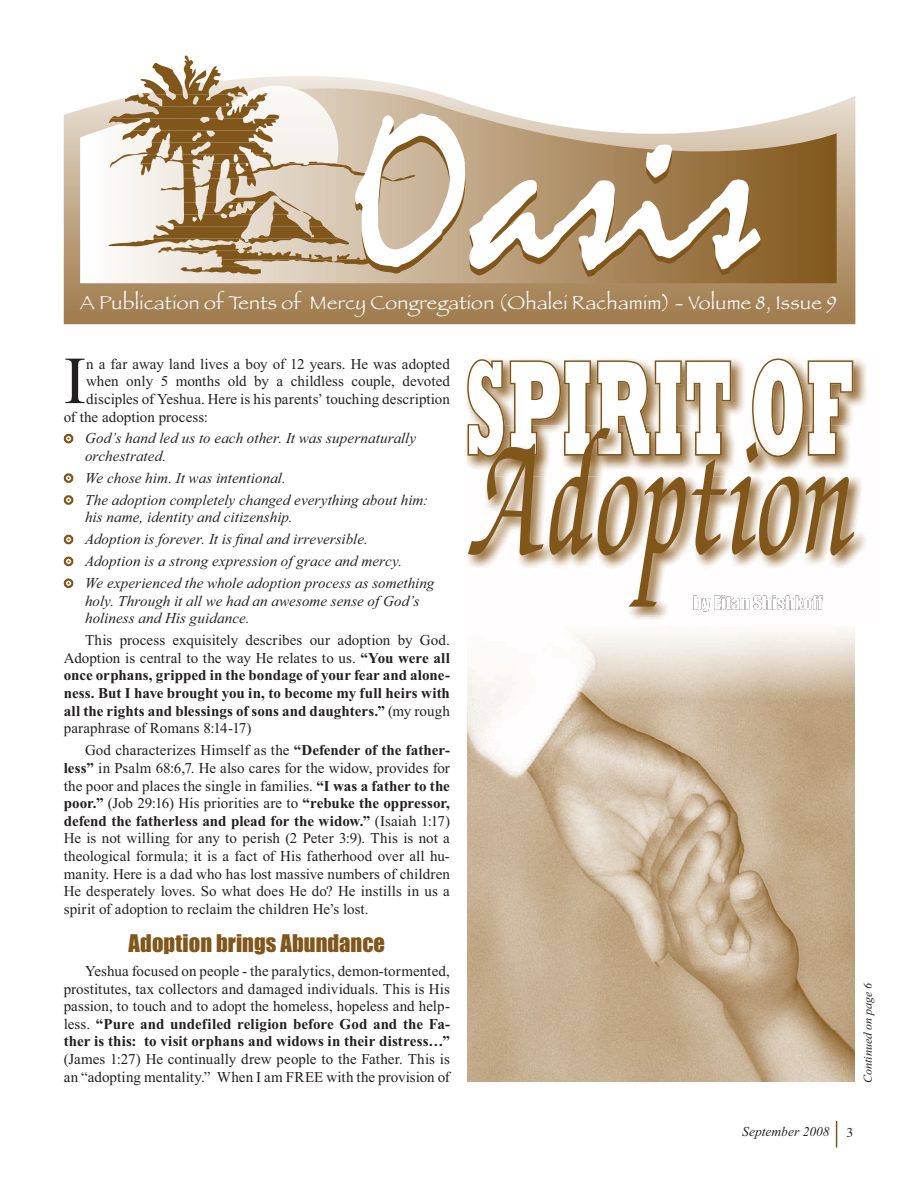
<style>
.page{position:relative;width:918px;height:1188px;background:#fff}
.page>*{position:absolute;margin:0;border:0;box-sizing:border-box;transform-origin:0 0}
.t1{font:67.05px "Times New Roman";color:#231f20}
.t2{font:22.5px "Impact";color:#80561b}
.t3{font:19.5px "Papyrus";letter-spacing:.02em;color:#fff}
.t4{font:15px/17.7px "Times New Roman";color:#231f20;text-align:justify}
.t5{font:italic 15px/21.9px "Times New Roman";letter-spacing:.005em;color:#231f20}
.t6{font:700 15px/17.7px "Times New Roman";letter-spacing:.005em;color:#231f20;text-align:justify}
.t7{font:italic 13.5px "Times New Roman";color:#231f20}
.t8{font:italic 12px "Times New Roman";color:#231f20}
.s1{font-weight:400}
.s2{font-weight:700}
.s3{font-family:"Times";font-style:normal}
</style>
<div class="page">
<svg style="left:836px;top:1121px;width:1px;height:27px"></svg>
<svg style="left:64px;top:96px;width:791px;height:228px;background:#ab8b61"></svg>
<svg style="left:79px;top:55px;width:758px;height:229px"></svg>
<svg style="left:107px;top:56px;width:654px;height:221px"></svg>
<div style="left:64px;top:434px;width:9px;height:9px;border:8px solid #80561b;border-radius:50%"></div>
<div style="left:64px;top:473px;width:9px;height:10px;border:8px solid #80561b;border-radius:50%"></div>
<div style="left:64px;top:495px;width:9px;height:10px;border:8px solid #80561b;border-radius:50%"></div>
<div style="left:64px;top:535px;width:9px;height:9px;border:8px solid #80561b;border-radius:50%"></div>
<div style="left:64px;top:557px;width:9px;height:9px;border:8px solid #80561b;border-radius:50%"></div>
<div style="left:64px;top:579px;width:9px;height:9px;border:8px solid #80561b;border-radius:50%"></div>
<img style="left:466px;top:358px;width:401px;height:48px">
<svg style="left:467px;top:359px;width:386px;height:66px"></svg>
<img style="left:467px;top:477px;width:399px;height:138px">
<img style="left:468px;top:425px;width:369px;height:3px">
<img style="left:693px;top:607px;width:119px;height:4px">
<svg style="left:468px;top:428px;width:386px;height:179px"></svg>
<img style="left:467px;top:628px;width:387px;height:403px">
<img style="left:467px;top:1031px;width:387px;height:51px">
<h3 class="t3" style="left:80px;top:291px;width:758px">A Publication of Tents of Mercy Congregation (Ohalei Rachamim) - Volume 8, Issue 9</h3>
<h1 class="t1" style="left:64px;top:357px;width:24px">I</h1>
<p class="t4" style="left:86px;top:356px;width:365px">n a far away land lives a boy of 12 years. He was adopted</p>
<p class="t4" style="left:86px;top:374px;width:365px">when only 5 months old by a childless couple, devoted</p>
<p class="t4" style="left:86px;top:391px;width:365px">disciples of Yeshua. Here is his parents’ touching description</p>
<p class="t4" style="left:64px;top:409px;width:146px">of the adoption process:</p>
<p class="t5" style="left:85px;top:431px;width:333px;line-height:17.7px">God’s hand led us to each other. It was supernaturally orchestrated.</p>
<p class="t5" style="left:85px;top:468px;width:345px">We chose him. It was intentional.<br>The adoption completely changed everything about him:</p>
<p class="t5" style="left:85px;top:508px;width:351px">his name, identity and citizenship.<br>Adoption is forever. It is final and irreversible.<br>Adoption is a strong expression of grace and mercy.<br>We experienced the whole adoption process as something</p>
<p class="t5" style="left:85px;top:593px;width:336px;line-height:17.7px">holy. Through it all we had an awesome sense of God’s holiness and His guidance.</p>
<p class="t6" style="left:64px;top:633px;width:388px;text-indent:21px"><span class="s1">This process exquisitely describes our adoption by God.<br>Adoption is central to the way He relates to us.</span> “You were all once orphans, gripped in the bondage of your fear and alone&shy;ness. But I have brought you in, to become my full heirs with all the rights and blessings of sons and daughters.” <span class="s1">(my rough paraphrase of Romans 8:14-17)</span></p>
<p class="t4" style="left:64px;top:743px;width:388px;text-indent:21px">God characterizes Himself as the <span class="s2">“Defender of the father&shy;less”</span> in Psalm 68:6,7. He also cares for the widow, provides for the poor and places the single in families. <span class="s2">“I was a father to the poor.”</span> (Job 29:16) His priorities are to <span class="s2">“rebuke the oppressor, defend the fatherless and plead for the widow.”</span> (Isaiah 1:17)<br>He is not willing for any to perish (2 Peter 3:9). This is not a theological formula; it is a fact of His fatherhood over all hu&shy;manity. Here is a dad who has lost massive numbers of children He desperately loves. So what does He do? He instills in us a spirit of adoption to reclaim the children He’s lost.</p>
<h2 class="t2" style="left:129px;top:934px;width:258px">Adoption brings Abundance</h2>
<p class="t4" style="left:64px;top:963px;width:388px;text-indent:21px">Yeshua focused on people - the paralytics, demon-tormented, prostitutes, tax collectors and damaged individuals. This is His passion, to touch and to adopt the homeless, hopeless and help&shy;less. <span class="s2">“Pure and undefiled religion before God and the Fa&shy;ther is this: to visit orphans and widows in their distress…”</span></p>
<p class="t4" style="left:64px;top:1052px;width:388px">(James 1:27) He continually drew people to the Father. This is an “adopting mentality.” When I am FREE with the provision of</p>
<p class="t8" style="left:864px;top:1083px;width:102px;rotate:-90deg">Continued on page 6</p>
<p class="t7" style="left:742px;top:1127px;width:112px">September 2008 <span class="s3">3</span></p>
</div>
